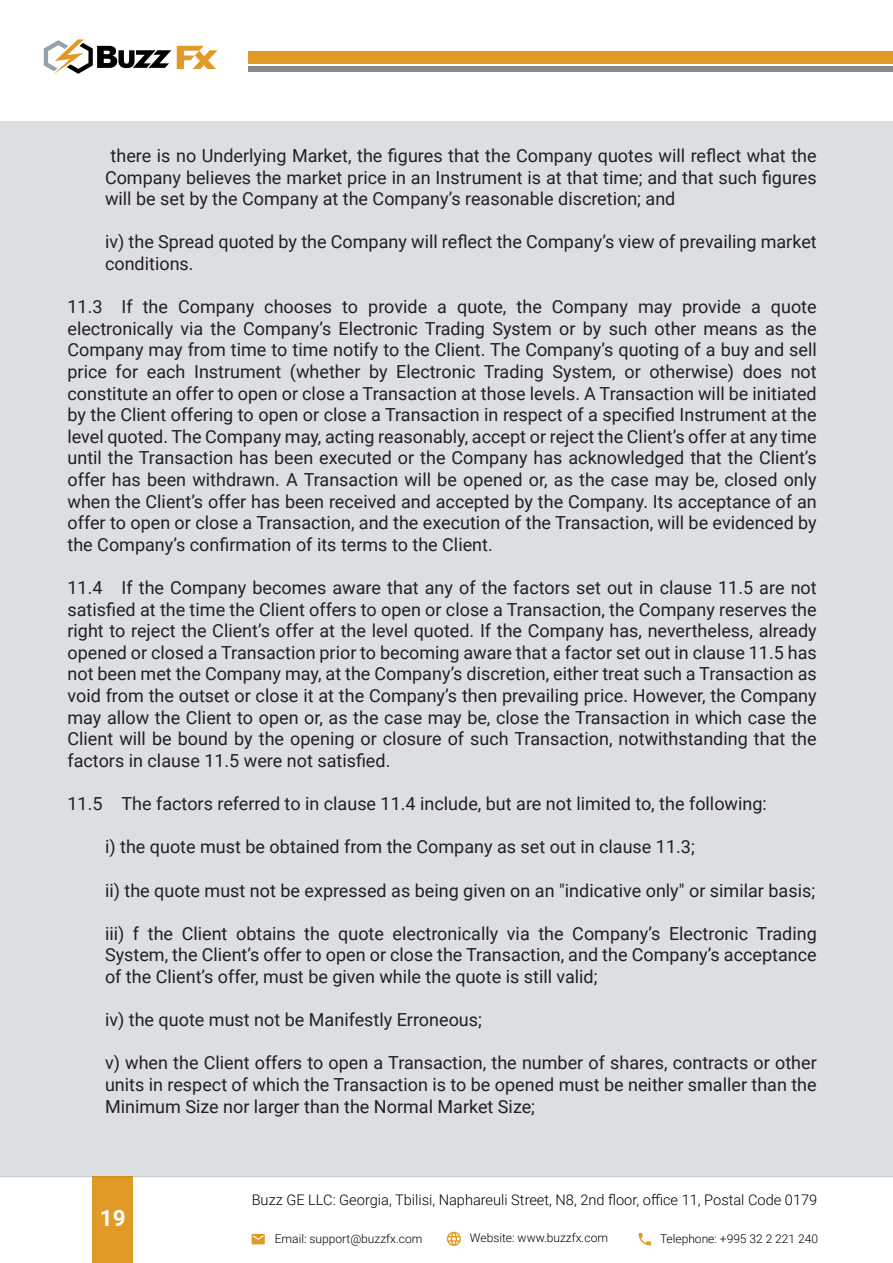
<style>
.page{position:relative;width:893px;height:1263px;background:#fff}
.page>*{position:absolute;margin:0;border:0;box-sizing:border-box;transform-origin:0 0}
.t1{font:700 22.5px "Roboto";color:#fff}
.t2{font:18px/21.6px "Roboto";color:#231f20;text-align:justify}
.t3{font:300 14.55px "Roboto";color:#010101}
.t4{font:300 12px "Roboto";color:#010101}
</style>
<div class="page">
<div style="left:0;top:122px;width:893px;height:1054px;background:#dcdfe1"></div>
<svg style="left:44px;top:39px;width:127px;height:36px"></svg>
<svg style="left:177px;top:46px;width:41px;height:23px"></svg>
<div style="left:248px;top:51px;width:645px;height:13px;background:#e29a26"></div>
<div style="left:248px;top:66px;width:645px;height:5px;background:#898989"></div>
<div style="left:93px;top:1176px;width:40px;height:87px;background:#e29a26"></div>
<svg style="left:252px;top:1234px;width:13px;height:10px"></svg>
<svg style="left:638px;top:1233px;width:13px;height:12px"></svg>
<svg style="left:447px;top:1232px;width:14px;height:14px"></svg>
<hr style="left:0;top:1176px;width:893px;height:1px;background:#010101">
<p class="t2" style="left:105px;top:144px;width:713px;text-indent:6px">there is no Underlying Market, the figures that the Company quotes will reflect what the Company believes the market price in an Instrument is at that time; and that such figures will be set by the Company at the Company’s reasonable discretion; and</p>
<p class="t2" style="left:105px;top:231px;width:713px">iv) the Spread quoted by the Company will reflect the Company’s view of prevailing market conditions.</p>
<p class="t2" style="left:68px;top:295px;width:751px">11.3 If the Company chooses to provide a quote, the Company may provide a quote electronically via the Company’s Electronic Trading System or by such other means as the Company may from time to time notify to the Client. The Company’s quoting of a buy and sell price for each Instrument (whether by Electronic Trading System, or otherwise) does not constitute an offer to open or close a Transaction at those levels. A Transaction will be initiated by the Client offering to open or close a Transaction in respect of a specified Instrument at the level quoted. The Company may, acting reasonably, accept or reject the Client’s offer at any time until the Transaction has been executed or the Company has acknowledged that the Client’s offer has been withdrawn. A Transaction will be opened or, as the case may be, closed only when the Client’s offer has been received and accepted by the Company. Its acceptance of an offer to open or close a Transaction, and the execution of the Transaction, will be evidenced by the Company’s confirmation of its terms to the Client.</p>
<p class="t2" style="left:68px;top:576px;width:751px">11.4 If the Company becomes aware that any of the factors set out in clause 11.5 are not satisfied at the time the Client offers to open or close a Transaction, the Company reserves the right to reject the Client’s offer at the level quoted. If the Company has, nevertheless, already opened or closed a Transaction prior to becoming aware that a factor set out in clause 11.5 has not been met the Company may, at the Company’s discretion, either treat such a Transaction as void from the outset or close it at the Company’s then prevailing price. However, the Company may allow the Client to open or, as the case may be, close the Transaction in which case the Client will be bound by the opening or closure of such Transaction, notwithstanding that the factors in clause 11.5 were not satisfied.</p>
<p class="t2" style="left:68px;top:792px;width:701px">11.5 The factors referred to in clause 11.4 include, but are not limited to, the following:</p>
<p class="t2" style="left:105px;top:835px;width:591px">i) the quote must be obtained from the Company as set out in clause 11.3;</p>
<p class="t2" style="left:105px;top:879px;width:712px">ii) the quote must not be expressed as being given on an "indicative only" or similar basis;</p>
<p class="t2" style="left:105px;top:922px;width:713px">iii) f the Client obtains the quote electronically via the Company’s Electronic Trading System, the Client’s offer to open or close the Transaction, and the Company’s acceptance of the Client’s offer, must be given while the quote is still valid;</p>
<p class="t2" style="left:105px;top:1008px;width:378px">iv) the quote must not be Manifestly Erroneous;</p>
<p class="t2" style="left:105px;top:1051px;width:713px">v) when the Client offers to open a Transaction, the number of shares, contracts or other units in respect of which the Transaction is to be opened must be neither smaller than the Minimum Size nor larger than the Normal Market Size;</p>
<p class="t1" style="left:100px;top:1202px;width:27px">19</p>
<p class="t3" style="left:252px;top:1189px;width:567px">Buzz GE LLC: Georgia, Tbilisi, Naphareuli Street, N8, 2nd floor, office 11, Postal Code 0179</p>
<p class="t4" style="left:275px;top:1230px;width:149px">Email: support@buzzfx.com</p>
<p class="t4" style="left:470px;top:1230px;width:140px">Website: www.buzzfx.com</p>
<p class="t4" style="left:660px;top:1230px;width:160px">Telephone: +995 32 2 221 240</p>
</div>
